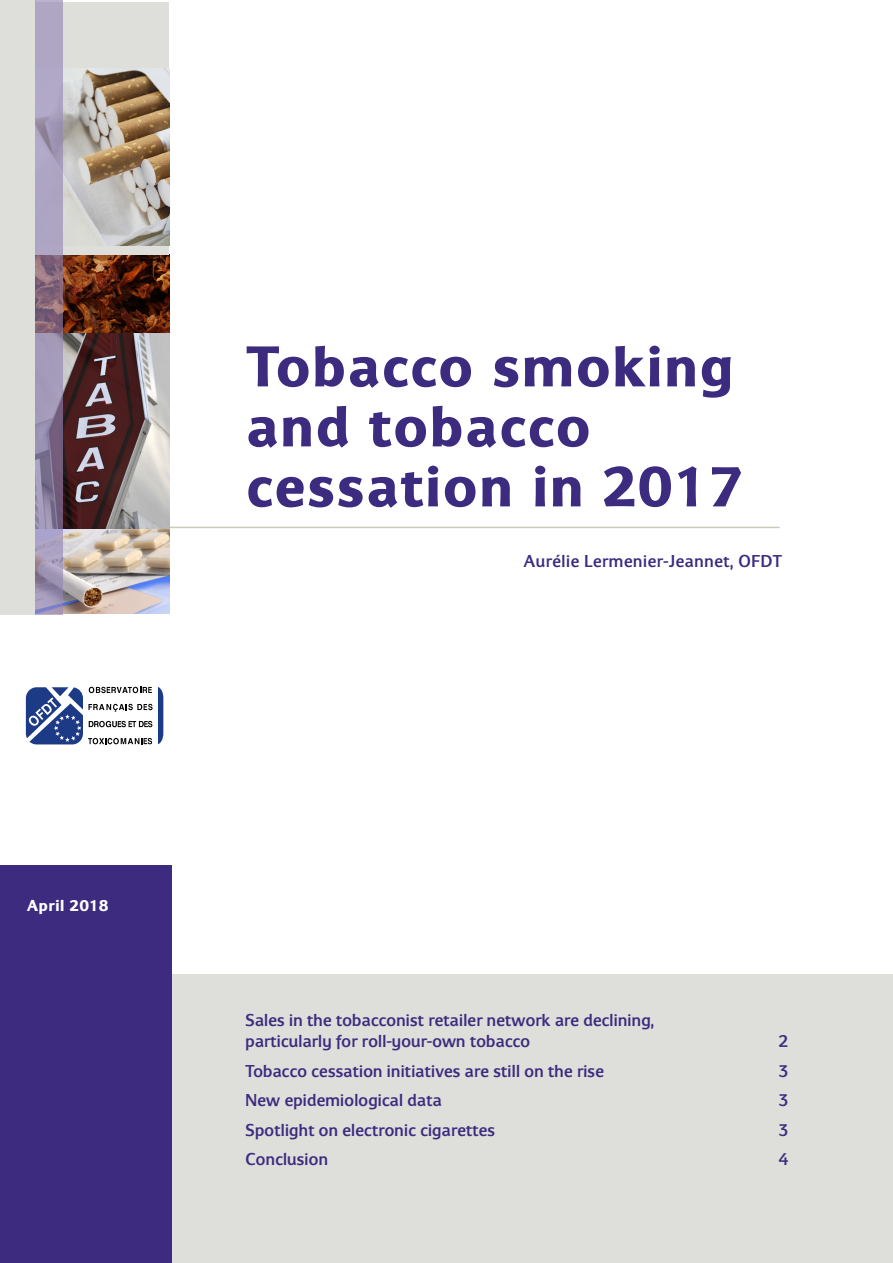
<style>
.page{position:relative;width:893px;height:1263px;background:#fff}
.page>*{position:absolute;margin:0;border:0;box-sizing:border-box;transform-origin:0 0}
.t1{font:700 60px/60px "Eurocrat";color:#3d2b7f}
.t2{font:500 18px/21px "Eurocrat";letter-spacing:-.02em;color:#3d2b7f}
.t3{font:500 18px "Eurocrat";color:#3d2b7f}
.t4{font:700 16.5px "Eurocrat";color:#fff}
</style>
<div class="page">
<div style="left:0;top:0;width:35px;height:615px;background:#dededa"></div>
<div style="left:169px;top:974px;width:724px;height:289px;background:#dededa"></div>
<hr style="left:150px;top:527px;width:630px;height:1px;background:#cccab7">
<img style="left:63px;top:255px;width:106px;height:358px">
<div style="left:35px;top:2px;width:134px;height:253px;background:#dededa"></div>
<img style="left:63px;top:68px;width:106px;height:178px">
<svg style="left:35px;top:0;width:28px;height:614px;background:#9d90ae"></svg>
<svg style="left:26px;top:687px;width:137px;height:57px"></svg>
<div style="left:0;top:865px;width:171px;height:398px;background:#3d2b7f"></div>
<p class="t4" style="left:27px;top:896px;width:83px">April 2018</p>
<h1 class="t1" style="left:245px;top:334px;width:500px">Tobacco smoking and tobacco cessation in 2017</h1>
<p class="t3" style="left:523px;top:551px;width:260px">Aurélie Lermenier-Jeannet, OFDT</p>
<p class="t2" style="left:245px;top:1009px;width:411px">Sales in the tobacconist retailer network are declining, particularly for roll-your-own tobacco</p>
<p class="t2" style="left:778px;top:1030px;width:11px">2</p>
<p class="t2" style="left:245px;top:1060px;width:360px">Tobacco cessation initiatives are still on the rise</p>
<p class="t2" style="left:778px;top:1060px;width:11px">3</p>
<p class="t2" style="left:245px;top:1089px;width:198px">New epidemiological data</p>
<p class="t2" style="left:778px;top:1089px;width:11px">3</p>
<p class="t2" style="left:245px;top:1119px;width:252px">Spotlight on electronic cigarettes</p>
<p class="t2" style="left:778px;top:1119px;width:11px">3</p>
<p class="t2" style="left:245px;top:1148px;width:85px">Conclusion</p>
<p class="t2" style="left:778px;top:1148px;width:11px">4</p>
</div>
